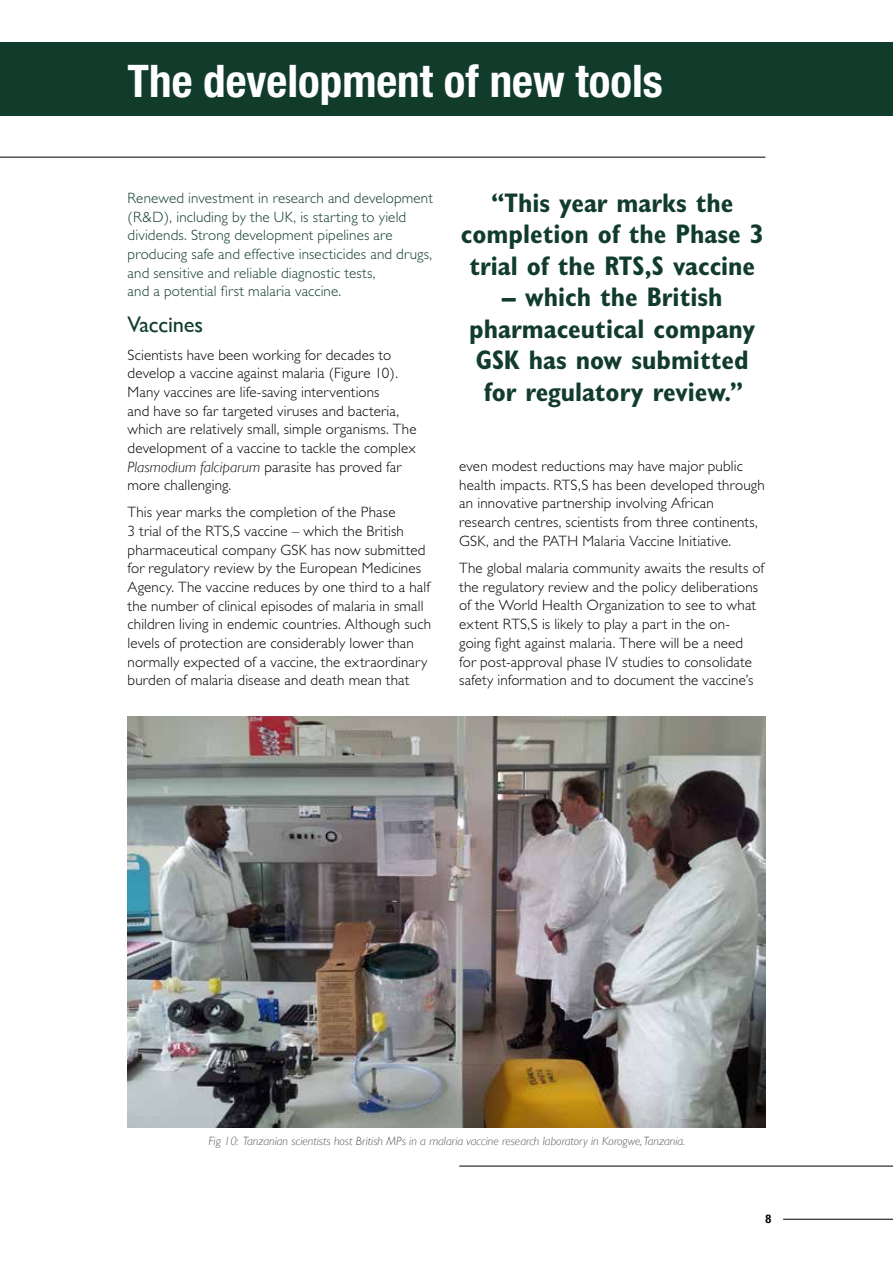
<style>
.page{position:relative;width:893px;height:1263px;background:#fff}
.page>*{position:absolute;margin:0;border:0;box-sizing:border-box;transform-origin:0 0}
.t1{font:700 condensed 45px "Helvetica Neue";color:#fff}
.t2{font:700 condensed 27px/31.5px "Gill Sans";color:#113c2b;text-align:center}
.t3{font:22.5px "Gill Sans";letter-spacing:-.01em;color:#113c2b}
.t4{font:300 15px/18.6px "Gill Sans";letter-spacing:.01em;color:#000}
.t5{font:300 15px/18.6px "Gill Sans";letter-spacing:.01em;color:#113c2b}
.t6{font:italic 300 12px "Gill Sans";color:#575756}
.t7{font:700 condensed 12px "Helvetica Neue";color:#000}
.s1{font-style:italic}
</style>
<div class="page">
<hr style="left:783px;top:1219px;width:109px;height:1px;background:#000">
<div style="left:0;top:43px;width:892px;height:73px;background:#113c2b"></div>
<hr style="left:459px;top:1166px;width:433px;height:1px;background:#000">
<hr style="left:0;top:157px;width:765px;height:1px;background:#000">
<img style="left:128px;top:716px;width:637px;height:411px">
<h1 class="t1" style="left:128px;top:53px;width:537px">The development of new tools</h1>
<p class="t5" style="left:128px;top:189px;width:307px">Renewed investment in research and development (R&amp;D), including by the UK, is starting to yield dividends. Strong development pipelines are producing safe and effective insecticides and drugs, and sensitive and reliable diagnostic tests,<br>and a potential first malaria vaccine.</p>
<h3 class="t3" style="left:128px;top:312px;width:77px">Vaccines</h3>
<p class="t4" style="left:128px;top:345px;width:290px">Scientists have been working for decades to develop a vaccine against malaria (Figure 10).<br>Many vaccines are life-saving interventions<br>and have so far targeted viruses and bacteria, which are relatively small, simple organisms. The development of a vaccine to tackle the complex <span class="s1">Plasmodium falciparum</span> parasite has proved far more challenging.</p>
<p class="t4" style="left:128px;top:503px;width:305px">This year marks the completion of the Phase<br>3 trial of the RTS,S vaccine – which the British pharmaceutical company GSK has now submitted for regulatory review by the European Medicines Agency. The vaccine reduces by one third to a half the number of clinical episodes of malaria in small children living in endemic countries. Although such levels of protection are considerably lower than normally expected of a vaccine, the extraordinary burden of malaria disease and death mean that</p>
<h2 class="t2" style="left:461px;top:187px;width:304px">“This year marks the completion of the Phase 3 trial of the RTS,S vaccine</h2>
<h2 class="t2" style="left:469px;top:281px;width:288px">– which the British pharmaceutical company<br>GSK has now submitted for regulatory review.”</h2>
<p class="t4" style="left:459px;top:456px;width:307px">even modest reductions may have major public health impacts. RTS,S has been developed through an innovative partnership involving African research centres, scientists from three continents, GSK, and the PATH Malaria Vaccine Initiative.</p>
<p class="t4" style="left:459px;top:559px;width:306px">The global malaria community awaits the results of the regulatory review and the policy deliberations of the World Health Organization to see to what extent RTS,S is likely to play a part in the on&shy;going fight against malaria. There will be a need<br>for post-approval phase IV studies to consolidate safety information and to document the vaccine’s</p>
<p class="t6" style="left:209px;top:1134px;width:478px">Fig 10: Tanzanian scientists host British MPs in a malaria vaccine research laboratory in Korogwe, Tanzania.</p>
<p class="t7" style="left:765px;top:1211px;width:7px">8</p>
</div>
